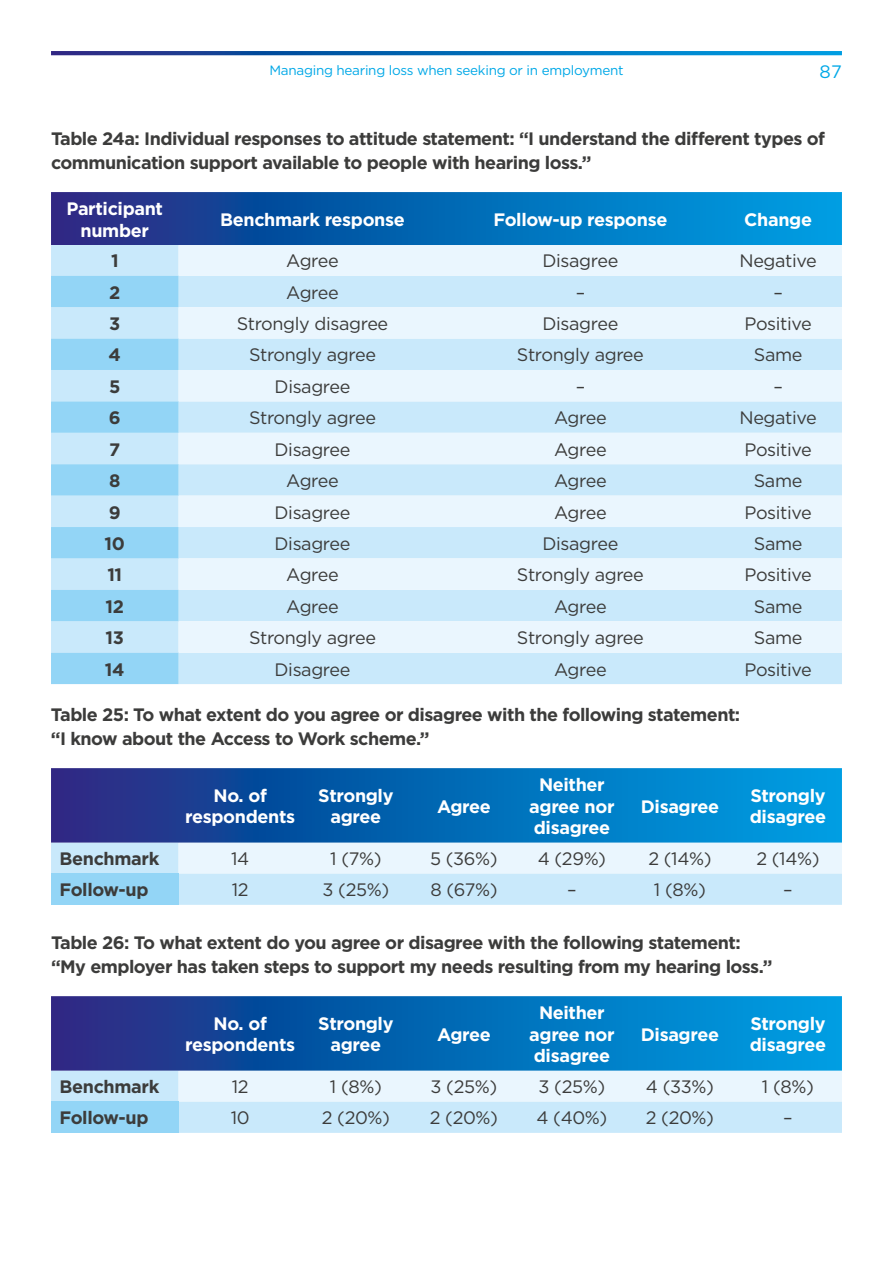
<style>
.page{position:relative;width:893px;height:1263px;background:#fff}
.page>*{position:absolute;margin:0;border:0;box-sizing:border-box;transform-origin:0 0}
.t1{font:700 18px/24px "Gotham";letter-spacing:-.03em;color:#3c3c3b}
.t2{font:18px "Gotham";letter-spacing:-.02em;color:#3c3c3b}
.t3{font:700 18px/21.6px "Gotham";letter-spacing:-.02em;color:#fff;text-align:center}
.t4{font:18px "Gotham";color:#00a8e7}
.t5{font:13.5px "Gotham";letter-spacing:-.02em;color:#00a8e7}
</style>
<div class="page">
<svg style="left:51px;top:51px;width:791px;height:4px;background:#0a67b3"></svg>
<svg style="left:51px;top:192px;width:791px;height:53px;background:#0866b3"></svg>
<div style="left:51px;top:245px;width:791px;height:439px;background:#c9e9fb"></div>
<svg style="left:179px;top:245px;width:663px;height:408px;background:#dbf0fc"></svg>
<svg style="left:51px;top:276px;width:128px;height:408px;background:#acdef8"></svg>
<svg style="left:51px;top:768px;width:791px;height:75px;background:#0a66b3"></svg>
<div style="left:51px;top:843px;width:791px;height:62px;background:#c9e9fb"></div>
<div style="left:179px;top:843px;width:663px;height:30px;background:#eaf6fe"></div>
<div style="left:51px;top:873px;width:128px;height:32px;background:#93d5f6"></div>
<svg style="left:51px;top:996px;width:791px;height:75px;background:#0a66b3"></svg>
<div style="left:51px;top:1071px;width:791px;height:62px;background:#c9e9fb"></div>
<div style="left:179px;top:1071px;width:663px;height:30px;background:#eaf6fe"></div>
<div style="left:51px;top:1101px;width:128px;height:32px;background:#93d5f6"></div>
<p class="t5" style="left:269px;top:61px;width:356px">Managing hearing loss when seeking or in employment</p>
<p class="t4" style="left:819px;top:60px;width:24px">87</p>
<p class="t1" style="left:51px;top:127px;width:776px">Table 24a: Individual responses to attitude statement: “I understand the different types of communication support available to people with hearing loss.”</p>
<p class="t3" style="left:67px;top:198px;width:98px">Participant number</p>
<p class="t3" style="left:220px;top:208px;width:186px">Benchmark response</p>
<p class="t3" style="left:493px;top:208px;width:175px">Follow-up response</p>
<p class="t3" style="left:744px;top:208px;width:69px">Change</p>
<p class="t1" style="left:111px;top:249px;width:9px">1</p>
<p class="t2" style="left:286px;top:249px;width:54px">Agree</p>
<p class="t2" style="left:542px;top:249px;width:77px">Disagree</p>
<p class="t2" style="left:739px;top:249px;width:79px">Negative</p>
<p class="t1" style="left:109px;top:280px;width:13px">2</p>
<p class="t2" style="left:286px;top:281px;width:54px">Agree</p>
<p class="t2" style="left:576px;top:281px;width:11px">–</p>
<p class="t2" style="left:773px;top:281px;width:11px">–</p>
<p class="t1" style="left:109px;top:312px;width:13px">3</p>
<p class="t2" style="left:237px;top:312px;width:153px">Strongly disagree</p>
<p class="t2" style="left:542px;top:312px;width:77px">Disagree</p>
<p class="t2" style="left:744px;top:312px;width:69px">Positive</p>
<p class="t1" style="left:109px;top:343px;width:14px">4</p>
<p class="t2" style="left:249px;top:344px;width:128px">Strongly agree</p>
<p class="t2" style="left:517px;top:344px;width:128px">Strongly agree</p>
<p class="t2" style="left:754px;top:344px;width:50px">Same</p>
<p class="t1" style="left:109px;top:374px;width:13px">5</p>
<p class="t2" style="left:275px;top:375px;width:77px">Disagree</p>
<p class="t2" style="left:576px;top:375px;width:11px">–</p>
<p class="t2" style="left:773px;top:375px;width:11px">–</p>
<p class="t1" style="left:109px;top:406px;width:13px">6</p>
<p class="t2" style="left:249px;top:406px;width:128px">Strongly agree</p>
<p class="t2" style="left:554px;top:406px;width:54px">Agree</p>
<p class="t2" style="left:739px;top:406px;width:79px">Negative</p>
<p class="t1" style="left:109px;top:437px;width:13px">7</p>
<p class="t2" style="left:275px;top:438px;width:77px">Disagree</p>
<p class="t2" style="left:554px;top:438px;width:54px">Agree</p>
<p class="t2" style="left:744px;top:438px;width:69px">Positive</p>
<p class="t1" style="left:109px;top:469px;width:13px">8</p>
<p class="t2" style="left:286px;top:469px;width:54px">Agree</p>
<p class="t2" style="left:554px;top:469px;width:54px">Agree</p>
<p class="t2" style="left:754px;top:469px;width:50px">Same</p>
<p class="t1" style="left:109px;top:500px;width:13px">9</p>
<p class="t2" style="left:275px;top:501px;width:77px">Disagree</p>
<p class="t2" style="left:554px;top:501px;width:54px">Agree</p>
<p class="t2" style="left:744px;top:501px;width:69px">Positive</p>
<p class="t1" style="left:105px;top:531px;width:22px">10</p>
<p class="t2" style="left:275px;top:532px;width:77px">Disagree</p>
<p class="t2" style="left:542px;top:532px;width:77px">Disagree</p>
<p class="t2" style="left:754px;top:532px;width:50px">Same</p>
<p class="t1" style="left:107px;top:563px;width:16px">11</p>
<p class="t2" style="left:286px;top:563px;width:54px">Agree</p>
<p class="t2" style="left:517px;top:563px;width:128px">Strongly agree</p>
<p class="t2" style="left:744px;top:563px;width:69px">Positive</p>
<p class="t1" style="left:106px;top:594px;width:20px">12</p>
<p class="t2" style="left:286px;top:595px;width:54px">Agree</p>
<p class="t2" style="left:554px;top:595px;width:54px">Agree</p>
<p class="t2" style="left:754px;top:595px;width:50px">Same</p>
<p class="t1" style="left:106px;top:626px;width:20px">13</p>
<p class="t2" style="left:249px;top:626px;width:128px">Strongly agree</p>
<p class="t2" style="left:517px;top:626px;width:128px">Strongly agree</p>
<p class="t2" style="left:754px;top:626px;width:50px">Same</p>
<p class="t1" style="left:105px;top:657px;width:21px">14</p>
<p class="t2" style="left:275px;top:658px;width:77px">Disagree</p>
<p class="t2" style="left:554px;top:658px;width:54px">Agree</p>
<p class="t2" style="left:744px;top:658px;width:69px">Positive</p>
<p class="t1" style="left:51px;top:703px;width:691px">Table 25: To what extent do you agree or disagree with the following statement: “I know about the Access to Work scheme.”</p>
<p class="t3" style="left:185px;top:784px;width:111px">No. of respondents</p>
<p class="t3" style="left:318px;top:784px;width:77px">Strongly agree</p>
<p class="t3" style="left:437px;top:795px;width:55px">Agree</p>
<p class="t3" style="left:529px;top:774px;width:87px">Neither agree nor disagree</p>
<p class="t3" style="left:641px;top:795px;width:80px">Disagree</p>
<p class="t3" style="left:750px;top:784px;width:78px;text-align:left">Strongly disagree</p>
<p class="t1" style="left:60px;top:846px;width:101px">Benchmark</p>
<p class="t2" style="left:231px;top:847px;width:20px">14</p>
<p class="t2" style="left:330px;top:847px;width:53px">1 (7%)</p>
<p class="t2" style="left:430px;top:847px;width:69px">5 (36%)</p>
<p class="t2" style="left:538px;top:847px;width:70px">4 (29%)</p>
<p class="t2" style="left:648px;top:847px;width:65px">2 (14%)</p>
<p class="t2" style="left:756px;top:847px;width:65px">2 (14%)</p>
<p class="t1" style="left:60px;top:878px;width:91px">Follow-up</p>
<p class="t2" style="left:232px;top:878px;width:18px">12</p>
<p class="t2" style="left:323px;top:878px;width:68px">3 (25%)</p>
<p class="t2" style="left:430px;top:878px;width:69px">8 (67%)</p>
<p class="t2" style="left:567px;top:878px;width:11px">–</p>
<p class="t2" style="left:654px;top:878px;width:54px">1 (8%)</p>
<p class="t2" style="left:783px;top:878px;width:11px">–</p>
<p class="t1" style="left:51px;top:931px;width:723px">Table 26: To what extent do you agree or disagree with the following statement: “My employer has taken steps to support my needs resulting from my hearing loss.”</p>
<p class="t3" style="left:185px;top:1012px;width:111px">No. of respondents</p>
<p class="t3" style="left:318px;top:1012px;width:77px">Strongly agree</p>
<p class="t3" style="left:437px;top:1023px;width:55px">Agree</p>
<p class="t3" style="left:529px;top:1002px;width:87px">Neither agree nor disagree</p>
<p class="t3" style="left:641px;top:1023px;width:80px">Disagree</p>
<p class="t3" style="left:750px;top:1012px;width:78px;text-align:left">Strongly disagree</p>
<p class="t1" style="left:60px;top:1074px;width:101px">Benchmark</p>
<p class="t2" style="left:232px;top:1075px;width:18px">12</p>
<p class="t2" style="left:330px;top:1075px;width:54px">1 (8%)</p>
<p class="t2" style="left:431px;top:1075px;width:68px">3 (25%)</p>
<p class="t2" style="left:539px;top:1075px;width:68px">3 (25%)</p>
<p class="t2" style="left:646px;top:1075px;width:70px">4 (33%)</p>
<p class="t2" style="left:762px;top:1075px;width:54px">1 (8%)</p>
<p class="t1" style="left:60px;top:1106px;width:91px">Follow-up</p>
<p class="t2" style="left:231px;top:1106px;width:20px">10</p>
<p class="t2" style="left:322px;top:1106px;width:70px">2 (20%)</p>
<p class="t2" style="left:430px;top:1106px;width:70px">2 (20%)</p>
<p class="t2" style="left:536px;top:1106px;width:72px">4 (40%)</p>
<p class="t2" style="left:646px;top:1106px;width:70px">2 (20%)</p>
<p class="t2" style="left:783px;top:1106px;width:11px">–</p>
</div>
